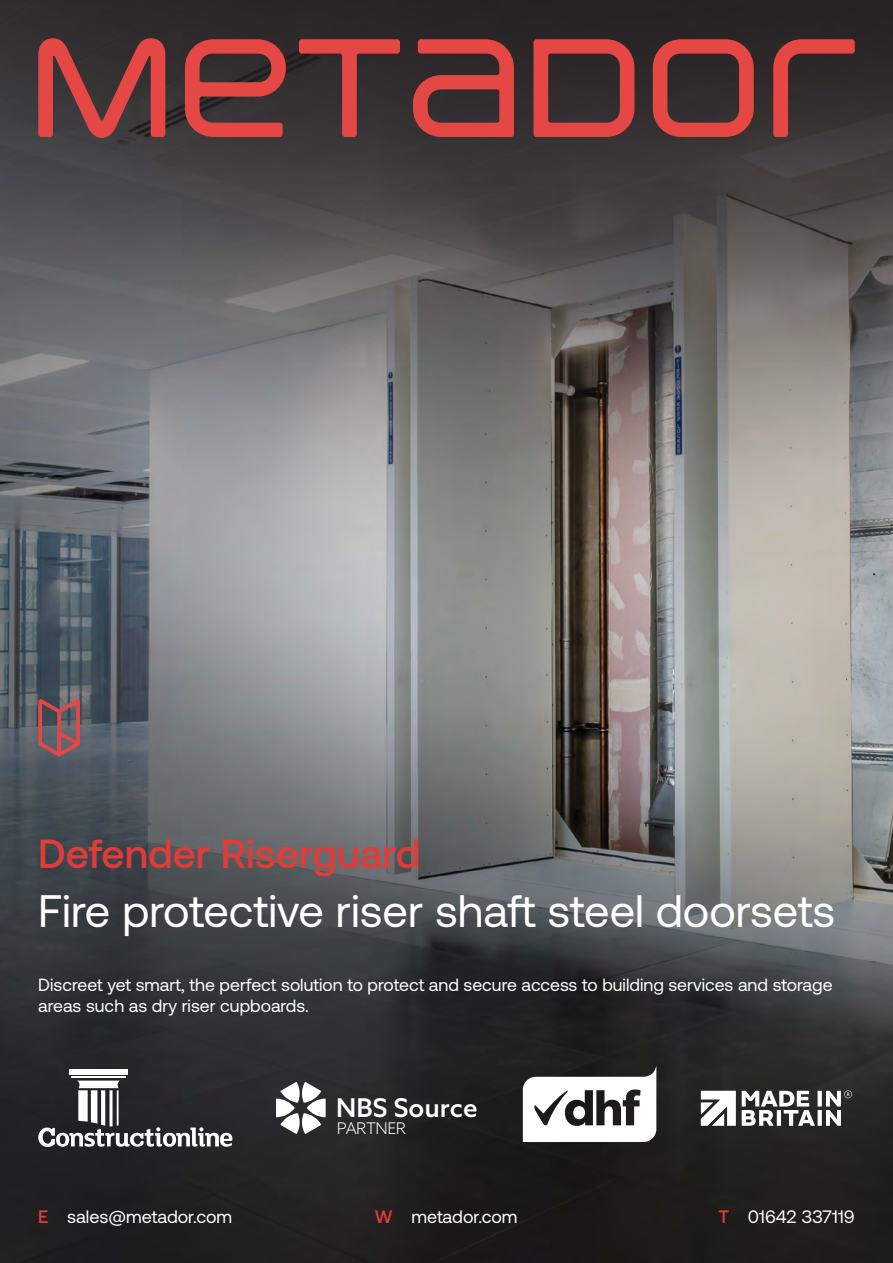
<style>
.page{position:relative;width:893px;height:1263px;background:#fff}
.page>*{position:absolute;margin:0;border:0;box-sizing:border-box;transform-origin:0 0}
.t1{font:45.45px "Aeonik";color:#fff}
.t2{font:500 40.65px "Aeonik";color:#e03c39}
.t3{font:500 25.8px "Azo Sans";color:#fff}
.t4{font:18px "Aeonik";color:#fff}
.t5{font:17.7px/21px "Aeonik";color:#fff}
.t6{font:300 16.05px "Azo Sans";letter-spacing:-.025em;color:#fff}
.s1{font-weight:500;color:#e03c39}
</style>
<div class="page">
<img style="left:0;top:0;width:893px;height:1263px">
<svg style="left:38px;top:38px;width:127px;height:100px"></svg>
<svg style="left:185px;top:39px;width:101px;height:98px"></svg>
<svg style="left:299px;top:39px;width:101px;height:98px"></svg>
<svg style="left:413px;top:39px;width:101px;height:98px"></svg>
<svg style="left:533px;top:39px;width:101px;height:98px"></svg>
<svg style="left:653px;top:39px;width:101px;height:98px"></svg>
<svg style="left:773px;top:39px;width:82px;height:98px"></svg>
<svg style="left:38px;top:699px;width:42px;height:58px"></svg>
<svg style="left:701px;top:1091px;width:35px;height:35px"></svg>
<svg style="left:742px;top:1090px;width:110px;height:36px"></svg>
<div style="left:69px;top:1069px;width:59px;height:5px;background:#fff"></div>
<hr style="left:71px;top:1076px;width:55px;height:2px;background:#fff">
<svg style="left:38px;top:1080px;width:194px;height:67px"></svg>
<svg style="left:523px;top:1065px;width:133px;height:77px"></svg>
<svg style="left:276px;top:1082px;width:50px;height:52px"></svg>
<h2 class="t2" style="left:38px;top:831px;width:383px">Defender Riserguard</h2>
<h1 class="t1" style="left:38px;top:886px;width:798px">Fire protective riser shaft steel doorsets</h1>
<p class="t5" style="left:38px;top:974px;width:796px">Discreet yet smart, the perfect solution to protect and secure access to building services and storage areas such as dry riser cupboards.</p>
<h3 class="t3" style="left:336px;top:1091px;width:143px">NBS Source</h3>
<p class="t6" style="left:337px;top:1118px;width:71px">PARTNER</p>
<p class="t4" style="left:38px;top:1206px;width:195px"><span class="s1">E</span> sales@metador.com</p>
<p class="t4" style="left:375px;top:1206px;width:144px"><span class="s1">W</span> metador.com</p>
<p class="t4" style="left:719px;top:1206px;width:138px"><span class="s1">T</span> 01642 337119</p>
</div>
